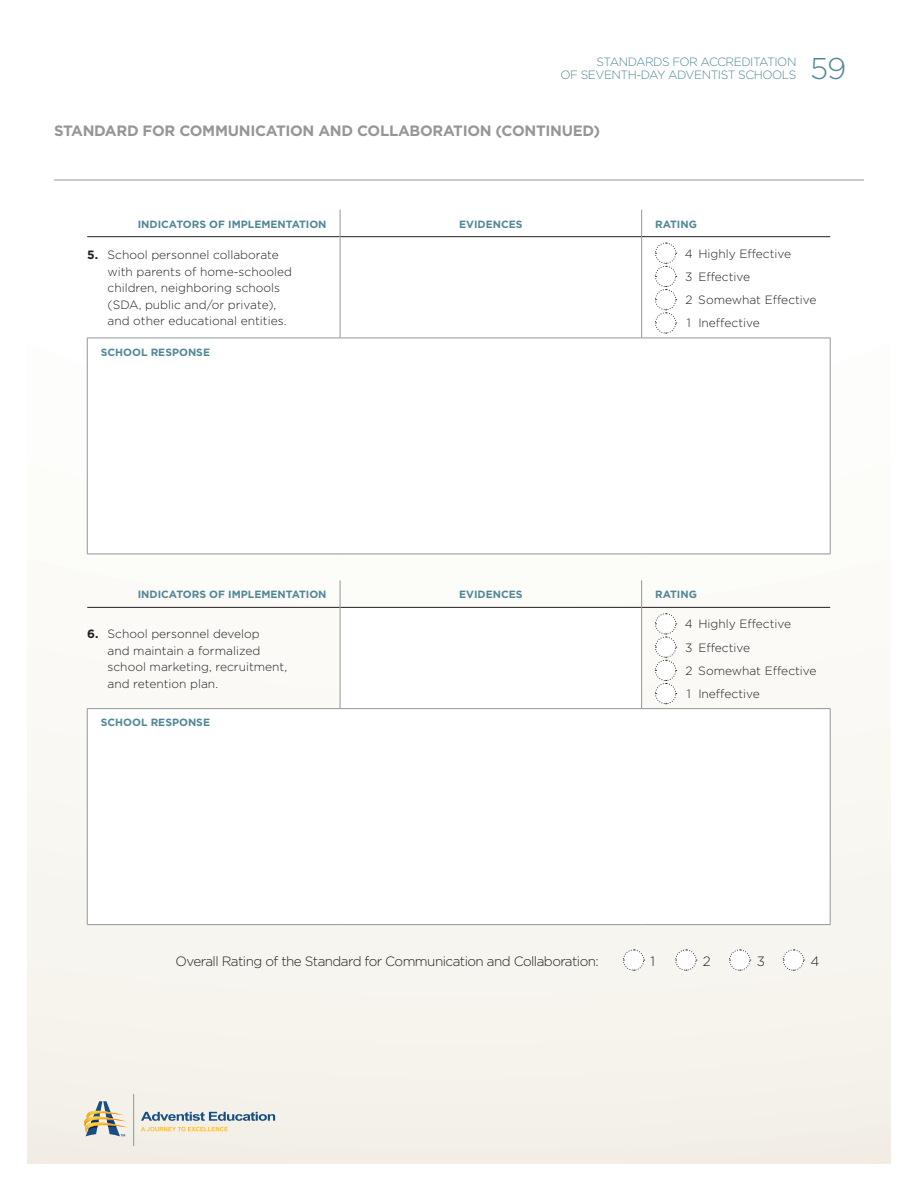
<style>
.page{position:relative;width:918px;height:1188px;background:#fff}
.page>*{position:absolute;margin:0;border:0;box-sizing:border-box;transform-origin:0 0}
.t1{font:300 30px "Gotham";color:#528798}
.t2{font:700 15px "Gotham";letter-spacing:-.02em;color:#949698}
.t3{font:300 13.5px "Gotham";letter-spacing:-.04em;color:#231f20}
.t4{font:300 12px/16.5px "Gotham";color:#231f20}
.t5{font:300 12px/13.5px "Gotham";letter-spacing:-.04em;color:#528798;text-align:right}
.t6{font:700 10.5px "Gotham";color:#528798}
.s1{font-weight:700}
</style>
<div class="page">
<div style="left:27px;top:29px;width:864px;height:1134px;background:linear-gradient(to bottom,#fff,#f4f2ea)"></div>
<hr style="left:133px;top:1094px;width:1px;height:52px;background:#949698">
<svg style="left:141px;top:1127px;width:87px;height:4px"></svg>
<svg style="left:141px;top:1112px;width:134px;height:9px"></svg>
<svg style="left:82px;top:1101px;width:46px;height:35px"></svg>
<img style="left:82px;top:1109px;width:46px;height:24px">
<hr style="left:54px;top:180px;width:810px;height:1px;background:#949698">
<svg style="left:87px;top:237px;width:743px;height:317px"></svg>
<hr style="left:87px;top:338px;width:253px;height:1px;background:#949698">
<hr style="left:87px;top:338px;width:1px;height:216px;background:#949698">
<hr style="left:340px;top:338px;width:302px;height:1px;background:#949698">
<hr style="left:642px;top:338px;width:188px;height:1px;background:#949698">
<hr style="left:87px;top:554px;width:253px;height:1px;background:#949698">
<hr style="left:340px;top:554px;width:302px;height:1px;background:#949698">
<hr style="left:642px;top:554px;width:188px;height:1px;background:#949698">
<hr style="left:87px;top:236px;width:253px;height:1px;background:#231f20">
<hr style="left:340px;top:236px;width:301px;height:1px;background:#231f20">
<hr style="left:642px;top:236px;width:188px;height:1px;background:#231f20">
<svg style="left:340px;top:210px;width:1px;height:27px"></svg>
<svg style="left:641px;top:210px;width:1px;height:27px"></svg>
<hr style="left:340px;top:237px;width:1px;height:101px;background:#949698">
<hr style="left:641px;top:237px;width:1px;height:101px;background:#949698">
<hr style="left:830px;top:338px;width:1px;height:216px;background:#949698">
<svg style="left:655px;top:242px;width:22px;height:92px"></svg>
<svg style="left:87px;top:608px;width:743px;height:316px"></svg>
<hr style="left:87px;top:708px;width:253px;height:1px;background:#949698">
<hr style="left:87px;top:709px;width:1px;height:215px;background:#949698">
<hr style="left:340px;top:708px;width:302px;height:1px;background:#949698">
<hr style="left:642px;top:708px;width:188px;height:1px;background:#949698">
<hr style="left:87px;top:924px;width:253px;height:1px;background:#949698">
<hr style="left:340px;top:924px;width:302px;height:1px;background:#949698">
<hr style="left:642px;top:924px;width:188px;height:1px;background:#949698">
<hr style="left:87px;top:607px;width:253px;height:1px;background:#231f20">
<hr style="left:340px;top:607px;width:301px;height:1px;background:#231f20">
<hr style="left:642px;top:607px;width:188px;height:1px;background:#231f20">
<svg style="left:340px;top:580px;width:1px;height:27px"></svg>
<svg style="left:641px;top:580px;width:1px;height:27px"></svg>
<hr style="left:340px;top:607px;width:1px;height:101px;background:#949698">
<hr style="left:641px;top:607px;width:1px;height:101px;background:#949698">
<hr style="left:830px;top:709px;width:1px;height:215px;background:#949698">
<svg style="left:655px;top:613px;width:22px;height:92px"></svg>
<svg style="left:623px;top:949px;width:22px;height:22px"></svg>
<svg style="left:675px;top:949px;width:22px;height:22px"></svg>
<svg style="left:729px;top:949px;width:22px;height:22px"></svg>
<svg style="left:782px;top:949px;width:22px;height:22px"></svg>
<p class="t5" style="left:561px;top:55px;width:237px">STANDARDS FOR ACCREDITATION<br>OF SEVENTH-DAY ADVENTIST SCHOOLS</p>
<h1 class="t1" style="left:810px;top:52px;width:38px">59</h1>
<p class="t2" style="left:54px;top:122px;width:548px">STANDARD FOR COMMUNICATION AND COLLABORATION (CONTINUED)</p>
<p class="t6" style="left:138px;top:218px;width:190px">INDICATORS OF IMPLEMENTATION</p>
<p class="t6" style="left:459px;top:218px;width:65px">EVIDENCES</p>
<p class="t6" style="left:655px;top:218px;width:43px">RATING</p>
<p class="t4" style="left:108px;top:247px;width:186px;text-indent:-20px"><span class="s1">5.</span> School personnel collaborate with parents of home-schooled children, neighboring schools (SDA, public and/or private), and other educational entities.</p>
<p class="t4" style="left:685px;top:242px;width:133px;line-height:23.2px">4 Highly Effective<br>3 Effective<br>2 Somewhat Effective<br>1 Ineffective</p>
<p class="t6" style="left:101px;top:346px;width:111px">SCHOOL RESPONSE</p>
<p class="t6" style="left:138px;top:588px;width:190px">INDICATORS OF IMPLEMENTATION</p>
<p class="t6" style="left:459px;top:588px;width:65px">EVIDENCES</p>
<p class="t6" style="left:655px;top:588px;width:43px">RATING</p>
<p class="t4" style="left:108px;top:626px;width:181px;text-indent:-20px"><span class="s1">6.</span> School personnel develop<br>and maintain a formalized school marketing, recruitment, and retention plan.</p>
<p class="t4" style="left:685px;top:612px;width:133px;line-height:23.2px">4 Highly Effective<br>3 Effective<br>2 Somewhat Effective<br>1 Ineffective</p>
<p class="t6" style="left:101px;top:717px;width:111px">SCHOOL RESPONSE</p>
<p class="t3" style="left:176px;top:954px;width:425px">Overall Rating of the Standard for Communication and Collaboration:</p>
<p class="t3" style="left:651px;top:954px;width:6px">1</p>
<p class="t3" style="left:703px;top:954px;width:9px">2</p>
<p class="t3" style="left:757px;top:954px;width:10px">3</p>
<p class="t3" style="left:810px;top:954px;width:10px">4</p>
</div>
